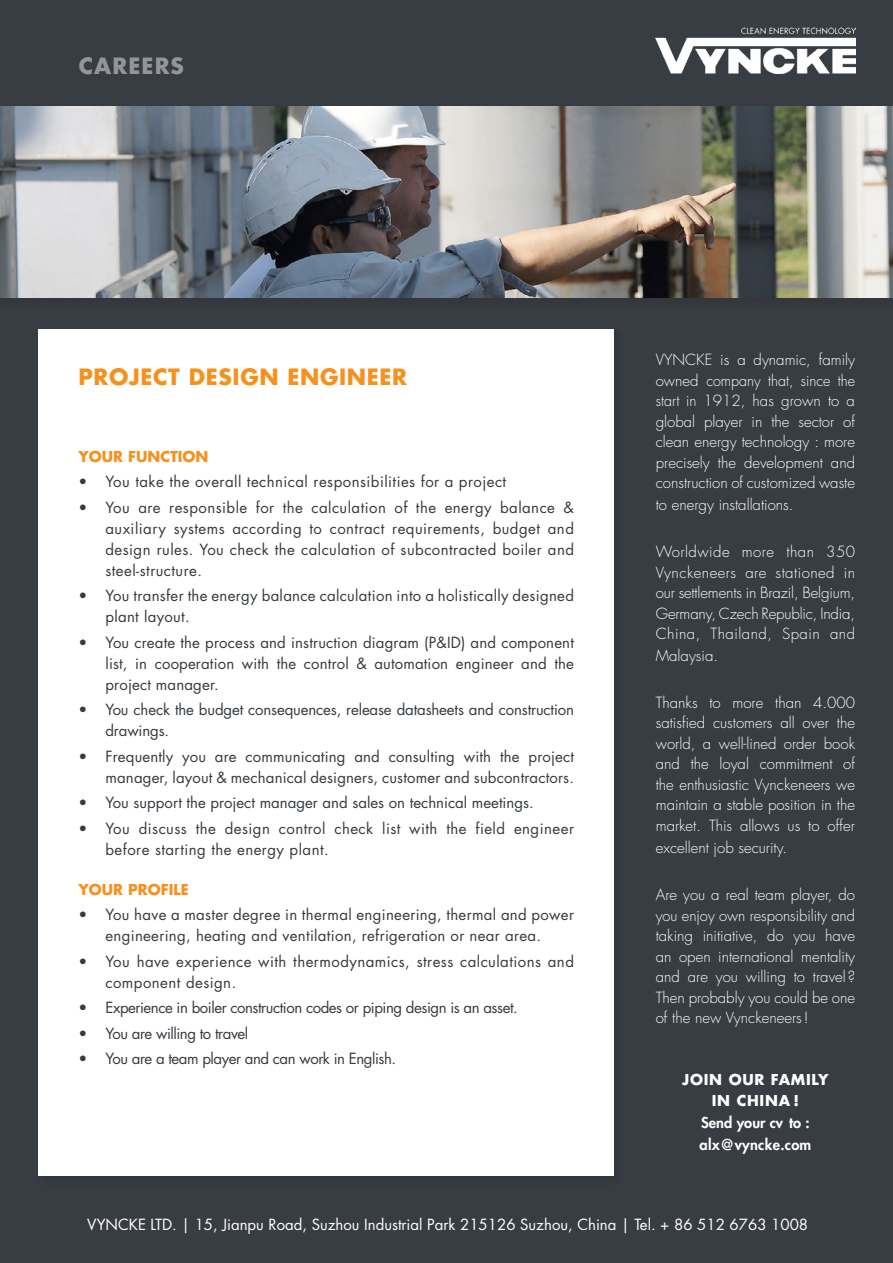
<style>
.page{position:relative;width:893px;height:1263px;background:#383d43}
.page>*{position:absolute;margin:0;border:0;box-sizing:border-box;transform-origin:0 0}
.t1{font:700 21.9px "Futura Std";letter-spacing:.03em;color:#f6911e}
.t2{font:700 21.9px "Futura Std";letter-spacing:.05em;color:#939598}
.t3{font:15px/21px "Futura Std";letter-spacing:.02em;color:#353b40}
.t4{font:300 15px/20.5px "Futura Std";color:#fff;text-align:justify}
.t5{font:15px "Futura Std";letter-spacing:-.03em;color:#353b40}
.t6{font:15px "Futura Std";color:#fff}
.t7{font:15px/21px "Futura Std";letter-spacing:-.01em;color:#353b40}
.t8{font:15px "Futura Std";color:#353b40}
.t9{font:800 14.7px/21.9px "Futura Std";letter-spacing:.02em;color:#fff}
.t10{font:700 14.7px "Futura Std";color:#f6911e}
.t11{font:700 14.7px/21px "Futura Std";letter-spacing:.05em;color:#fff;text-align:center}
</style>
<div class="page">
<div style="left:0;top:103px;width:893px;height:207px;background:#231f20;opacity:.25"></div>
<img style="left:0;top:107px;width:893px;height:191px">
<img style="left:656px;top:28px;width:199px;height:46px">
<div style="left:38px;top:329px;width:576px;height:847px;background:#fff"></div>
<h1 class="t2" style="left:79px;top:51px;width:107px">CAREERS</h1>
<h1 class="t1" style="left:78px;top:363px;width:330px">PROJECT DESIGN ENGINEER</h1>
<p class="t10" style="left:78px;top:446px;width:132px">YOUR FUNCTION</p>
<p class="t3" style="left:78px;top:471px;width:429px">• You take the overall technical responsibilities for a project</p>
<p class="t3" style="left:105px;top:497px;width:470px;text-align:justify;text-indent:-27px">• You are responsible for the calculation of the energy balance &amp; auxiliary systems according to contract requirements, budget and design rules. You check the calculation of subcontracted boiler and steel-structure.</p>
<p class="t3" style="left:105px;top:585px;width:470px;text-indent:-27px">• You transfer the energy balance calculation into a holistically designed plant layout.</p>
<p class="t3" style="left:105px;top:632px;width:470px;text-align:justify;text-indent:-27px">• You create the process and instruction diagram (P&amp;ID) and component list, in cooperation with the control &amp; automation engineer and the project manager.</p>
<p class="t7" style="left:105px;top:699px;width:470px;text-indent:-27px">• You check the budget consequences, release datasheets and construction drawings.</p>
<p class="t3" style="left:78px;top:746px;width:497px;text-align:right">• Frequently you are communicating and consulting with the project manager, layout &amp; mechanical designers, customer and subcontractors.</p>
<p class="t8" style="left:78px;top:793px;width:457px">• You support the project manager and sales on technical meetings.</p>
<p class="t3" style="left:105px;top:818px;width:470px;text-indent:-27px">• You discuss the design control check list with the field engineer before starting the energy plant.</p>
<p class="t10" style="left:78px;top:879px;width:112px">YOUR PROFILE</p>
<p class="t3" style="left:78px;top:904px;width:497px;text-align:center">• You have a master degree in thermal engineering, thermal and power engineering, heating and ventilation, refrigeration or near area.</p>
<p class="t3" style="left:105px;top:951px;width:470px;text-indent:-27px">• You have experience with thermodynamics, stress calculations and component design.</p>
<p class="t5" style="left:78px;top:998px;width:441px">• Experience in boiler construction codes or piping design is an asset.</p>
<p class="t5" style="left:78px;top:1023px;width:171px">• You are willing to travel</p>
<p class="t5" style="left:78px;top:1049px;width:319px">• You are a team player and can work in English.</p>
<p class="t4" style="left:656px;top:350px;width:201px">VYNCKE is a dynamic, family owned company that, since the start in 1912, has grown to a global player in the sector of clean energy technology : more precisely the development and construction of customized waste</p>
<p class="t4" style="left:656px;top:495px;width:139px">to energy installations.</p>
<p class="t4" style="left:656px;top:542px;width:201px">Worldwide more than 350<br>Vynckeneers are stationed in our settlements in Brazil, Belgium, Germany, Czech Republic, India, China, Thailand, Spain and</p>
<p class="t4" style="left:656px;top:646px;width:64px">Malaysia.</p>
<p class="t4" style="left:656px;top:692px;width:201px">Thanks to more than 4.000 satisfied customers all over the world, a well-lined order book and the loyal commitment of the enthusiastic Vynckeneers we maintain a stable position in the market. This allows us to offer</p>
<p class="t4" style="left:656px;top:837px;width:133px">excellent job security.</p>
<p class="t4" style="left:656px;top:885px;width:201px">Are you a real team player, do you enjoy own responsibility and taking initiative, do you have an open international mentality and are you willing to travel ?<br>Then probably you could be one of the new Vynckeneers!</p>
<p class="t11" style="left:682px;top:1068px;width:148px">JOIN OUR FAMILY<br>IN CHINA !</p>
<p class="t9" style="left:699px;top:1111px;width:113px">Send your cv to : alx@vyncke.com</p>
<p class="t6" style="left:87px;top:1215px;width:722px">VYNCKE LTD. | 15, Jianpu Road, Suzhou Industrial Park 215126 Suzhou, China | Tel. + 86 512 6763 1008</p>
</div>
